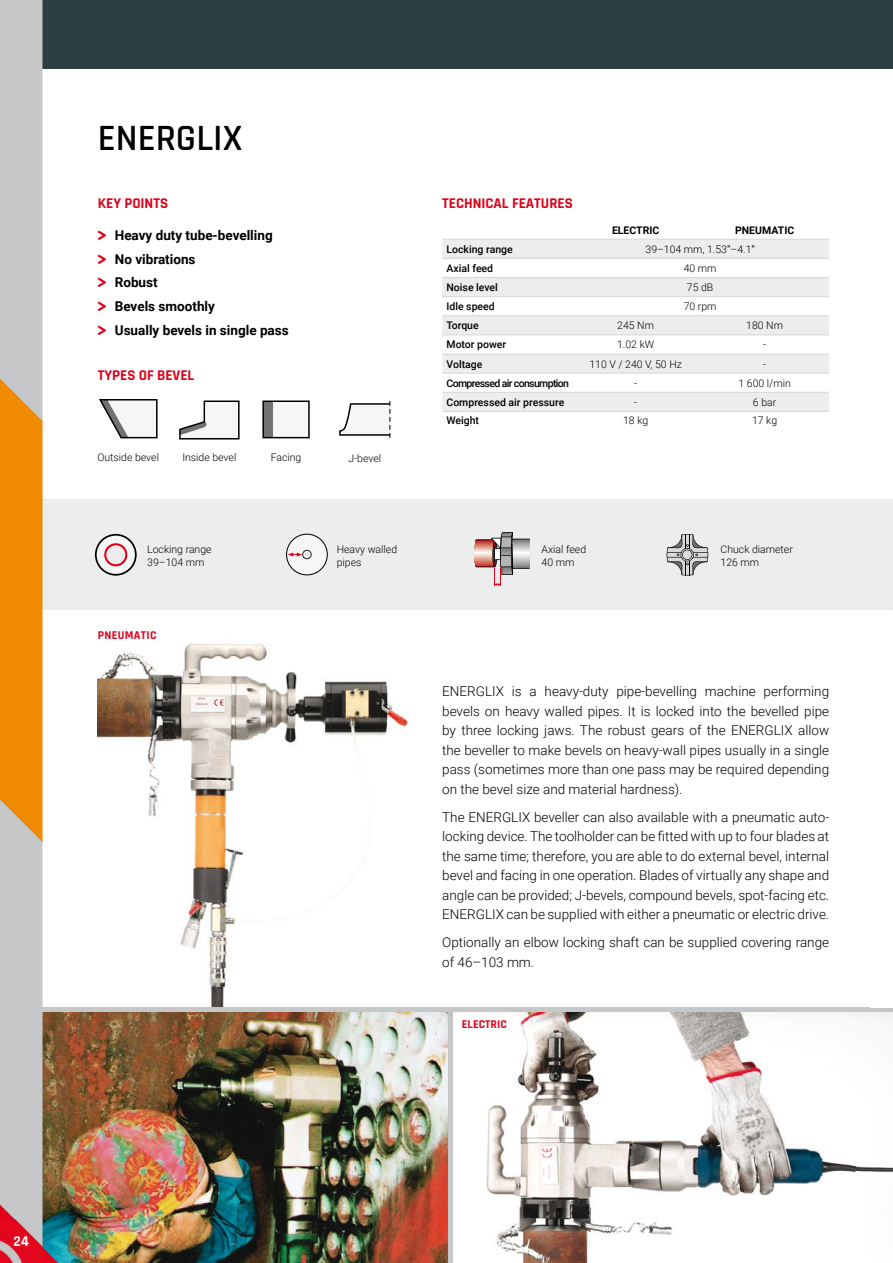
<style>
.page{position:relative;width:893px;height:1263px;background:#fff}
.page>*{position:absolute;margin:0;border:0;box-sizing:border-box;transform-origin:0 0}
.t1{font:600 37.5px "Rajdhani";color:#000}
.t2{font:700 15px "Rajdhani";color:#e2001a}
.t3{font:700 15px "Rajdhani";color:#fff}
.t4{font:300 13.5px/19.5px "Roboto";color:#000;text-align:justify}
.t5{font:700 13.5px/23.7px "Roboto";color:#000}
.t6{font:700 12px "Rajdhani";letter-spacing:.025em;color:#e2001a}
.t7{font:700 12px "Rajdhani";color:#e2001a}
.t8{font:300 10.5px/12.6px "Roboto";color:#000}
.t9{font:500 10.5px "Roboto";color:#000}
.t10{font:500 10.5px "Roboto";letter-spacing:-.06em;color:#000}
.t11{font:700 10.5px "Roboto";color:#000}
.s1{font-family:"Fredoka One";font-weight:400;color:#e2001a}
.s2{font-weight:400}
</style>
<div class="page">
<img style="left:71px;top:1022px;width:822px;height:241px">
<hr style="left:449px;top:1011px;width:4px;height:252px;background:#c6c7c8">
<div style="left:28px;top:596px;width:865px;height:426px;background:#000;opacity:.1"></div>
<div style="left:43px;top:610px;width:850px;height:398px;background:#fff"></div>
<div style="left:43px;top:0;width:850px;height:68px;background:#2c3f40"></div>
<div style="left:43px;top:499px;width:850px;height:111px;background:#eceded"></div>
<svg style="left:95px;top:534px;width:42px;height:42px"></svg>
<svg style="left:476px;top:532px;width:54px;height:54px"></svg>
<svg style="left:99px;top:399px;width:59px;height:39px"></svg>
<svg style="left:179px;top:400px;width:61px;height:39px"></svg>
<svg style="left:262px;top:400px;width:48px;height:38px"></svg>
<svg style="left:339px;top:401px;width:51px;height:37px"></svg>
<img style="left:98px;top:643px;width:314px;height:365px">
<hr style="left:43px;top:1008px;width:850px;height:4px;background:#c6c7c8">
<div style="left:878px;top:596px;width:15px;height:426px;background:#000;opacity:.1"></div>
<svg style="left:666px;top:534px;width:42px;height:41px"></svg>
<svg style="left:286px;top:534px;width:42px;height:41px"></svg>
<div style="left:870px;top:610px;width:23px;height:398px;background:#fff"></div>
<svg style="left:0;top:0;width:71px;height:1263px"></svg>
<svg style="left:442px;top:240px;width:387px;height:171px;fill:#eceded"></svg>
<hr style="left:442px;top:239px;width:129px;height:1px;background:#d9dadb">
<hr style="left:571px;top:239px;width:129px;height:1px;background:#d9dadb">
<hr style="left:700px;top:239px;width:129px;height:1px;background:#d9dadb">
<hr style="left:442px;top:258px;width:129px;height:1px;background:#d9dadb">
<hr style="left:571px;top:258px;width:129px;height:1px;background:#d9dadb">
<hr style="left:700px;top:258px;width:129px;height:1px;background:#d9dadb">
<hr style="left:442px;top:277px;width:129px;height:1px;background:#d9dadb">
<hr style="left:571px;top:277px;width:129px;height:1px;background:#d9dadb">
<hr style="left:700px;top:277px;width:129px;height:1px;background:#d9dadb">
<hr style="left:442px;top:296px;width:129px;height:1px;background:#d9dadb">
<hr style="left:571px;top:296px;width:129px;height:1px;background:#d9dadb">
<hr style="left:700px;top:296px;width:129px;height:1px;background:#d9dadb">
<hr style="left:442px;top:315px;width:129px;height:1px;background:#d9dadb">
<hr style="left:571px;top:315px;width:129px;height:1px;background:#d9dadb">
<hr style="left:700px;top:315px;width:129px;height:1px;background:#d9dadb">
<hr style="left:442px;top:334px;width:129px;height:1px;background:#d9dadb">
<hr style="left:571px;top:334px;width:129px;height:1px;background:#d9dadb">
<hr style="left:700px;top:334px;width:129px;height:1px;background:#d9dadb">
<hr style="left:442px;top:353px;width:129px;height:2px;background:#d9dadb">
<hr style="left:571px;top:353px;width:129px;height:2px;background:#d9dadb">
<hr style="left:700px;top:353px;width:129px;height:2px;background:#d9dadb">
<hr style="left:442px;top:373px;width:129px;height:1px;background:#d9dadb">
<hr style="left:571px;top:373px;width:129px;height:1px;background:#d9dadb">
<hr style="left:700px;top:373px;width:129px;height:1px;background:#d9dadb">
<hr style="left:442px;top:392px;width:129px;height:1px;background:#d9dadb">
<hr style="left:571px;top:392px;width:129px;height:1px;background:#d9dadb">
<hr style="left:700px;top:392px;width:129px;height:1px;background:#d9dadb">
<hr style="left:442px;top:411px;width:129px;height:1px;background:#d9dadb">
<hr style="left:571px;top:411px;width:129px;height:1px;background:#d9dadb">
<hr style="left:700px;top:411px;width:129px;height:1px;background:#d9dadb">
<h1 class="t1" style="left:98px;top:115px;width:146px">ENERGLIX</h1>
<p class="t2" style="left:98px;top:194px;width:72px">KEY POINTS</p>
<p class="t2" style="left:442px;top:194px;width:132px">TECHNICAL FEATURES</p>
<p class="t5" style="left:98px;top:223px;width:192px"><span class="s1">&gt;</span> Heavy duty tube-bevelling<br><span class="s1">&gt;</span> No vibrations<br><span class="s1">&gt;</span> Robust<br><span class="s1">&gt;</span> Bevels smoothly<br><span class="s1">&gt;</span> Usually bevels in single pass</p>
<p class="t11" style="left:612px;top:223px;width:49px">ELECTRIC</p>
<p class="t11" style="left:735px;top:223px;width:61px">PNEUMATIC</p>
<p class="t9" style="left:446px;top:242px;width:68px">Locking range</p>
<p class="t8" style="left:645px;top:242px;width:111px">39–104 mm, 1.53<span class="s2">"</span>–4.1<span class="s2">"</span></p>
<p class="t9" style="left:446px;top:261px;width:48px">Axial feed</p>
<p class="t8" style="left:684px;top:261px;width:34px">40 mm</p>
<p class="t9" style="left:446px;top:280px;width:53px">Noise level</p>
<p class="t8" style="left:687px;top:281px;width:28px">75 dB</p>
<p class="t9" style="left:446px;top:299px;width:50px">Idle speed</p>
<p class="t8" style="left:684px;top:300px;width:34px">70 rpm</p>
<p class="t9" style="left:446px;top:318px;width:34px">Torque</p>
<p class="t8" style="left:617px;top:319px;width:38px">245 Nm</p>
<p class="t8" style="left:746px;top:319px;width:38px">180 Nm</p>
<p class="t9" style="left:446px;top:337px;width:61px">Motor power</p>
<p class="t8" style="left:617px;top:338px;width:39px">1.02 kW</p>
<p class="t8" style="left:763px;top:338px;width:5px">-</p>
<p class="t9" style="left:446px;top:356px;width:37px">Voltage</p>
<p class="t8" style="left:589px;top:357px;width:94px">110 V / 240 V, 50 Hz</p>
<p class="t8" style="left:763px;top:357px;width:5px">-</p>
<p class="t10" style="left:446px;top:376px;width:124px">Compressed air consumption</p>
<p class="t8" style="left:634px;top:376px;width:5px">-</p>
<p class="t8" style="left:738px;top:376px;width:54px">1 600 l/min</p>
<p class="t9" style="left:446px;top:395px;width:119px">Compressed air pressure</p>
<p class="t8" style="left:634px;top:395px;width:5px">-</p>
<p class="t8" style="left:753px;top:395px;width:25px">6 bar</p>
<p class="t9" style="left:446px;top:413px;width:34px">Weight</p>
<p class="t8" style="left:623px;top:414px;width:27px">18 kg</p>
<p class="t8" style="left:752px;top:414px;width:27px">17 kg</p>
<p class="t2" style="left:98px;top:366px;width:98px">TYPES OF BEVEL</p>
<p class="t8" style="left:97px;top:450px;width:63px">Outside bevel</p>
<p class="t8" style="left:182px;top:450px;width:55px">Inside bevel</p>
<p class="t8" style="left:271px;top:450px;width:32px">Facing</p>
<p class="t8" style="left:348px;top:452px;width:34px">J-bevel</p>
<p class="t8" style="left:147px;top:543px;width:66px">Locking range<br>39–104 mm</p>
<p class="t6" style="left:98px;top:628px;width:60px">PNEUMATIC</p>
<p class="t8" style="left:337px;top:543px;width:62px">Heavy walled pipes</p>
<p class="t8" style="left:542px;top:543px;width:46px">Axial feed<br>40 mm</p>
<p class="t8" style="left:721px;top:543px;width:74px">Chuck diameter<br>126 mm</p>
<p class="t4" style="left:442px;top:681px;width:388px">ENERGLIX is a heavy-duty pipe-bevelling machine performing bevels on heavy walled pipes. It is locked into the bevelled pipe by three locking jaws. The robust gears of the ENERGLIX allow the beveller to make bevels on heavy-wall pipes usually in a single pass (sometimes more than one pass may be required depending on the bevel size and material hardness).</p>
<p class="t4" style="left:442px;top:807px;width:388px">The ENERGLIX beveller can also available with a pneumatic auto&shy;locking device. The toolholder can be fitted with up to four blades at the same time; therefore, you are able to do external bevel, internal bevel and facing in one operation. Blades of virtually any shape and angle can be provided; J-bevels, compound bevels, spot-facing etc.<br>ENERGLIX can be supplied with either a pneumatic or electric drive.</p>
<p class="t4" style="left:442px;top:932px;width:388px">Optionally an elbow locking shaft can be supplied covering range of 46–103 mm.</p>
<p class="t7" style="left:462px;top:1017px;width:46px">ELECTRIC</p>
<p class="t3" style="left:13px;top:1232px;width:17px">24</p>
</div>
